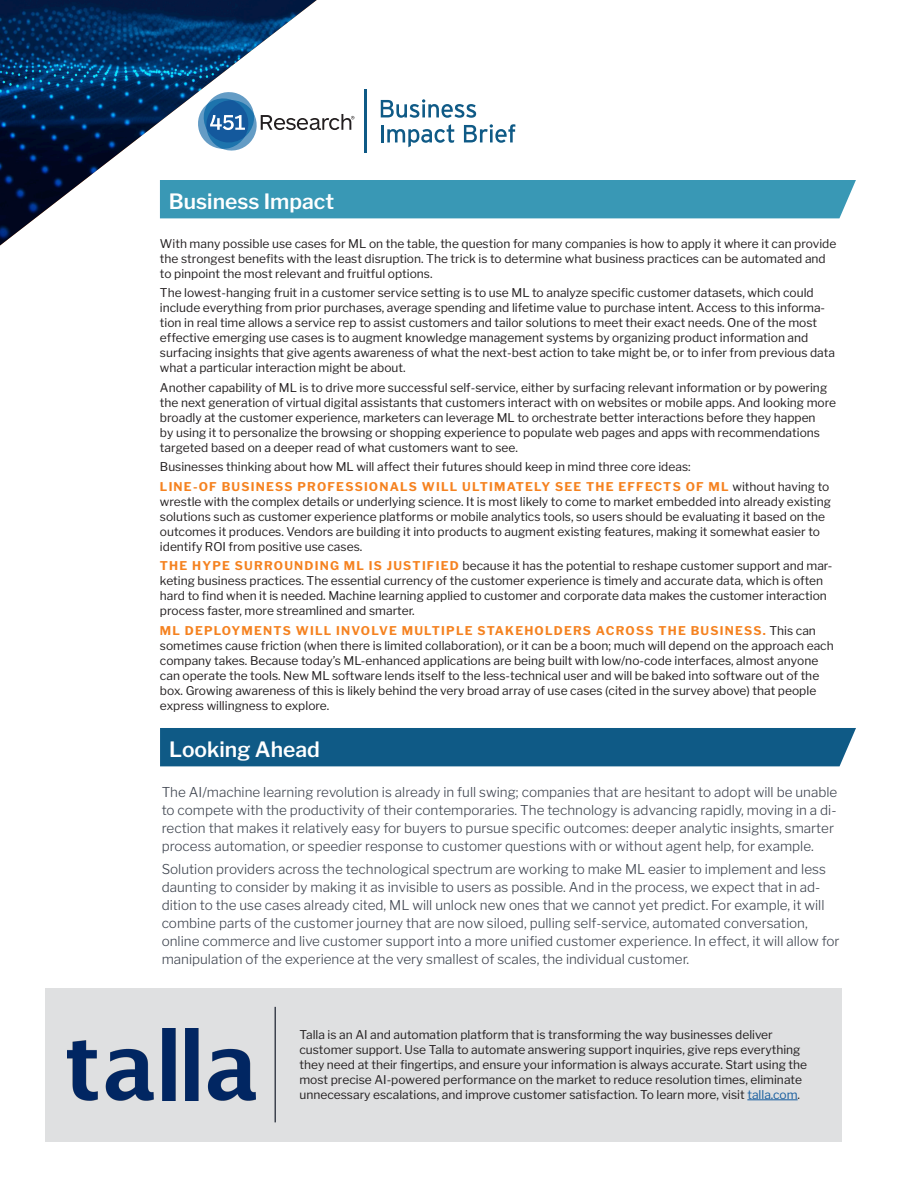
<style>
.page{position:relative;width:918px;height:1188px;background:#fff}
.page>*{position:absolute;margin:0;border:0;box-sizing:border-box;transform-origin:0 0}
.BIB_Callout_Section{font:600 21px "Libre Franklin";color:#fff}
.Looking_Ahead_Body{font:300 13.5px/18px "Libre Franklin";color:#3e444f}
.BIB_Body{font:12px/15px "Libre Franklin";color:#231f20}
.s1{font-weight:700;color:#f58220}
.s2{color:#175d9e}
</style>
<div class="page">
<img style="left:0;top:0;width:334px;height:246px">
<svg style="left:196px;top:90px;width:158px;height:63px"></svg>
<svg style="left:381px;top:99px;width:95px;height:19px"></svg>
<hr style="left:381px;top:125px;width:3px;height:17px;background:#0f5a86">
<svg style="left:387px;top:124px;width:67px;height:23px"></svg>
<svg style="left:464px;top:124px;width:51px;height:19px"></svg>
<hr style="left:365px;top:90px;width:2px;height:63px;background:#0f5a86">
<div style="left:160px;top:180px;width:696px;height:38px;background:#3998b5"></div>
<div style="left:45px;top:988px;width:797px;height:154px;background:#dfe0e1"></div>
<hr style="left:747px;top:1100px;width:51px;height:1px;background:#175d9e">
<div style="left:160px;top:728px;width:696px;height:38px;background:#0f5a86"></div>
<hr style="left:274px;top:1007px;width:2px;height:115px;background:#3e444f">
<img style="left:68px;top:1029px;width:188px;height:72px">
<p class="BIB_Callout_Section" style="left:169px;top:189px;width:167px">Business Impact</p>
<p class="BIB_Body" style="left:160px;top:236px;width:678px">With many possible use cases for ML on the table, the question for many companies is how to apply it where it can provide the strongest benefits with the least disruption. The trick is to determine what business practices can be automated and to pinpoint the most relevant and fruitful options.</p>
<p class="BIB_Body" style="left:160px;top:286px;width:677px">The lowest-hanging fruit in a customer service setting is to use ML to analyze specific customer datasets, which could include everything from prior purchases, average spending and lifetime value to purchase intent. Access to this informa&shy;tion in real time allows a service rep to assist customers and tailor solutions to meet their exact needs. One of the most effective emerging use cases is to augment knowledge management systems by organizing product information and surfacing insights that give agents awareness of what the next-best action to take might be, or to infer from previous data what a particular interaction might be about.</p>
<p class="BIB_Body" style="left:160px;top:380px;width:678px">Another capability of ML is to drive more successful self-service, either by surfacing relevant information or by powering the next generation of virtual digital assistants that customers interact with on websites or mobile apps. And looking more broadly at the customer experience, marketers can leverage ML to orchestrate better interactions before they happen<br>by using it to personalize the browsing or shopping experience to populate web pages and apps with recommendations targeted based on a deeper read of what customers want to see.</p>
<p class="BIB_Body" style="left:160px;top:460px;width:532px">Businesses thinking about how ML will affect their futures should keep in mind three core ideas:</p>
<p class="BIB_Body" style="left:160px;top:479px;width:673px"><span class="s1">LINE-OF BUSINESS PROFESSIONALS WILL ULTIMATELY SEE THE EFFECTS OF ML</span> without having to wrestle with the complex details or underlying science. It is most likely to come to market embedded into already existing solutions such as customer experience platforms or mobile analytics tools, so users should be evaluating it based on the outcomes it produces. Vendors are building it into products to augment existing features, making it somewhat easier to identify ROI from positive use cases.</p>
<p class="BIB_Body" style="left:160px;top:559px;width:674px"><span class="s1">THE HYPE SURROUNDING ML IS JUSTIFIED</span> because it has the potential to reshape customer support and mar&shy;keting business practices. The essential currency of the customer experience is timely and accurate data, which is often hard to find when it is needed. Machine learning applied to customer and corporate data makes the customer interaction process faster, more streamlined and smarter.</p>
<p class="BIB_Body" style="left:160px;top:623px;width:675px"><span class="s1">ML DEPLOYMENTS WILL INVOLVE MULTIPLE STAKEHOLDERS ACROSS THE BUSINESS.</span> This can sometimes cause friction (when there is limited collaboration), or it can be a boon; much will depend on the approach each company takes. Because today’s ML-enhanced applications are being built with low/no-code interfaces, almost anyone can operate the tools. New ML software lends itself to the less-technical user and will be baked into software out of the box. Growing awareness of this is likely behind the very broad array of use cases (cited in the survey above) that people express willingness to explore.</p>
<p class="BIB_Callout_Section" style="left:169px;top:737px;width:152px">Looking Ahead</p>
<p class="Looking_Ahead_Body" style="left:162px;top:784px;width:677px">The AI/machine learning revolution is already in full swing; companies that are hesitant to adopt will be unable to compete with the productivity of their contemporaries. The technology is advancing rapidly, moving in a di&shy;rection that makes it relatively easy for buyers to pursue specific outcomes: deeper analytic insights, smarter process automation, or speedier response to customer questions with or without agent help, for example.</p>
<p class="Looking_Ahead_Body" style="left:162px;top:860px;width:679px">Solution providers across the technological spectrum are working to make ML easier to implement and less daunting to consider by making it as invisible to users as possible. And in the process, we expect that in ad&shy;dition to the use cases already cited, ML will unlock new ones that we cannot yet predict. For example, it will combine parts of the customer journey that are now siloed, pulling self-service, automated conversation, online commerce and live customer support into a more unified customer experience. In effect, it will allow for manipulation of the experience at the very smallest of scales, the individual customer.</p>
<p class="BIB_Body" style="left:299px;top:1027px;width:509px">Talla is an AI and automation platform that is transforming the way businesses deliver customer support. Use Talla to automate answering support inquiries, give reps everything they need at their fingertips, and ensure your information is always accurate. Start using the most precise AI-powered performance on the market to reduce resolution times, eliminate unnecessary escalations, and improve customer satisfaction. To learn more, visit <span class="s2">talla.com</span>.</p>
</div>
